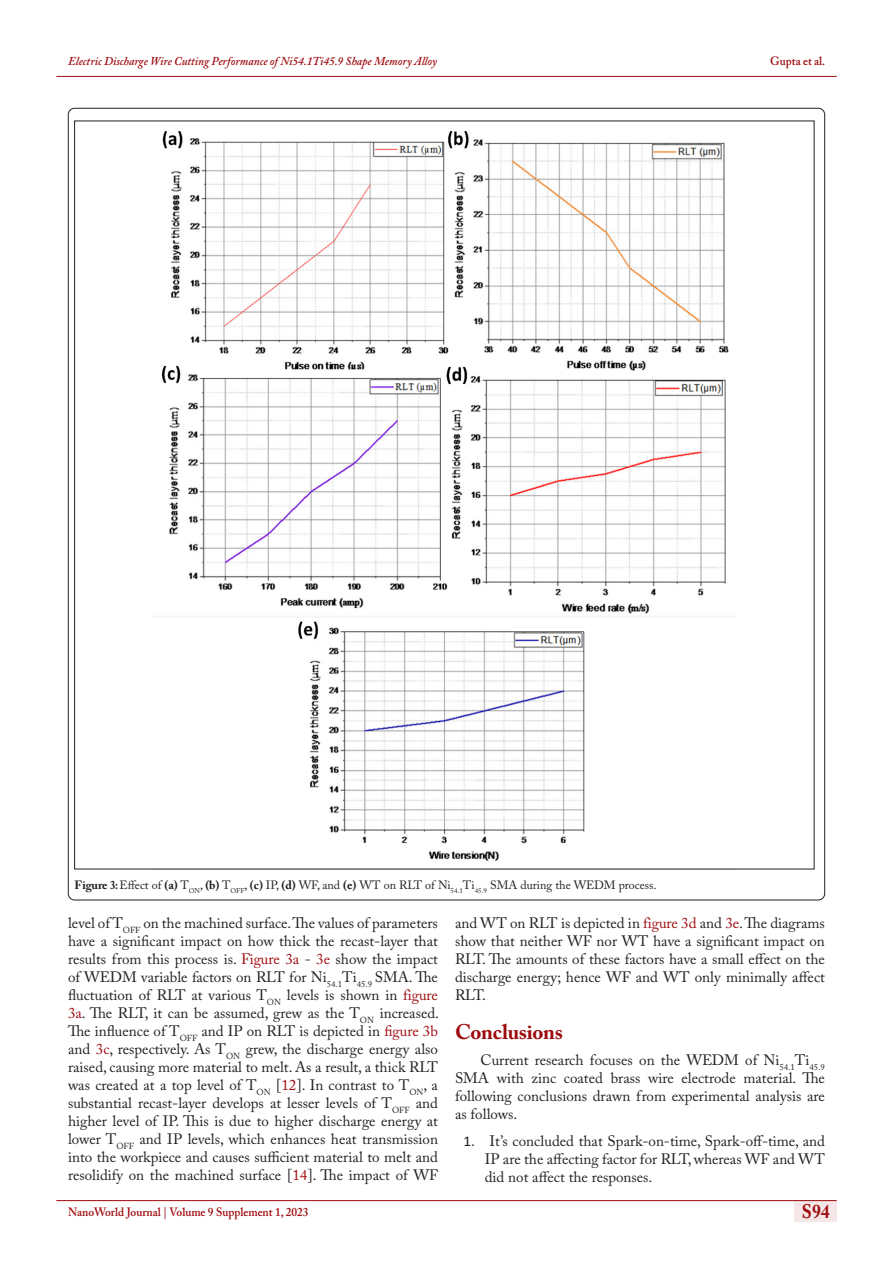
<style>
.page{position:relative;width:893px;height:1263px;background:#fff}
.page>*{position:absolute;margin:0;border:0;box-sizing:border-box;transform-origin:0 0}
.Body_Text_2{font:700 21px "Adobe Caslon Pro";letter-spacing:-.015em;color:#9e0b0f}
.t1{font:700 19.5px "Adobe Caslon Pro";color:#9e0b0f;scale:.9 1}
.t2{font:15px/18px "Adobe Caslon Pro";color:#231f20;text-align:justify}
.t3{font:12px "Adobe Caslon Pro";color:#231f20}
.t4{font:italic 600 12px "Adobe Caslon Pro";color:#9e0b0f;scale:.95 1}
.t5{font:600 12px "Adobe Caslon Pro";color:#9e0b0f;scale:.95 1}
.s1{font-weight:700}
.s2{color:#9e0b0f}
.s3{font-family:"Calibri"}
</style>
<div class="page">
<div style="left:794px;top:1200px;width:43px;height:21px;background:#f5e7e7"></div>
<hr style="left:56px;top:1200px;width:781px;height:1px;background:#9e0b0f">
<hr style="left:56px;top:76px;width:781px;height:1px;background:#9e0b0f">
<img style="left:161px;top:131px;width:568px;height:730px">
<p class="t4" style="left:68px;top:54px;width:390px">Electric Discharge Wire Cutting Performance of Ni54.1Ti45.9 Shape Memory Alloy</p>
<p class="t5" style="left:770px;top:54px;width:59px">Gupta et al.</p>
<p class="t3" style="left:74px;top:877px;width:584px"><span class="s1">Figure 3:</span> Effect of <span class="s1">(a)</span> T<sub>ON</sub>, <span class="s1">(b)</span> T<sub>OFF</sub>, <span class="s1">(c)</span> IP, <span class="s1">(d)</span> WF, and <span class="s1">(e)</span> WT on RLT of Ni<sub>54.1</sub>Ti<sub>45.9</sub> SMA during the WEDM process.</p>
<p class="t2" style="left:68px;top:914px;width:372px">level of T<sub>OFF</sub> on the machined surface. The values of parameters have a significant impact on how thick the recast-layer that results from this process is. <span class="s2">Figure 3a</span> - <span class="s2">3e</span> show the impact of WEDM variable factors on RLT for Ni<sub>54.1</sub>Ti<sub>45.9</sub> SMA. The fluctuation of RLT at various T<sub>ON</sub> levels is shown in <span class="s2">figure 3a</span>. The RLT, it can be assumed, grew as the T<sub>ON</sub> increased.<br>The influence of T<sub>OFF</sub> and IP on RLT is depicted in <span class="s2">figure 3b </span>and <span class="s2">3c</span>, respectively. As T<sub>ON</sub> grew, the discharge energy also raised, causing more material to melt. As a result, a thick RLT was created at a top level of T<sub>ON</sub> [<span class="s2">12</span>]. In contrast to T<sub>ON</sub>, a substantial recast-layer develops at lesser levels of T<sub>OFF</sub> and higher level of IP. This is due to higher discharge energy at lower T<sub>OFF</sub> and IP levels, which enhances heat transmission into the workpiece and causes sufficient material to melt and resolidify on the machined surface [<span class="s2">14</span>]. The impact of WF</p>
<p class="t2" style="left:455px;top:914px;width:371px">and WT on RLT is depicted in <span class="s2">figure 3d</span> and <span class="s2">3e</span>. The diagrams show that neither WF nor WT have a significant impact on RLT. The amounts of these factors have a small effect on the discharge energy; hence WF and WT only minimally affect RLT.</p>
<p class="Body_Text_2" style="left:455px;top:1019px;width:109px">Conclusions</p>
<p class="t2" style="left:455px;top:1051px;width:371px;text-indent:26px">Current research focuses on the WEDM of Ni<sub>54.1</sub>Ti<sub>45.9<br></sub>SMA with zinc coated brass wire electrode material. The following conclusions drawn from experimental analysis are as follows.</p>
<p class="t2" style="left:485px;top:1132px;width:342px;text-indent:-21px"><span class="s3">1.</span> It’s concluded that Spark-on-time, Spark-off-time, and IP are the affecting factor for RLT, whereas WF and WT did not affect the responses.</p>
<p class="t5" style="left:68px;top:1204px;width:255px">NanoWorld Journal | Volume 9 Supplement 1, 2023</p>
<h2 class="t1" style="left:802px;top:1200px;width:32px">S94</h2>
</div>
